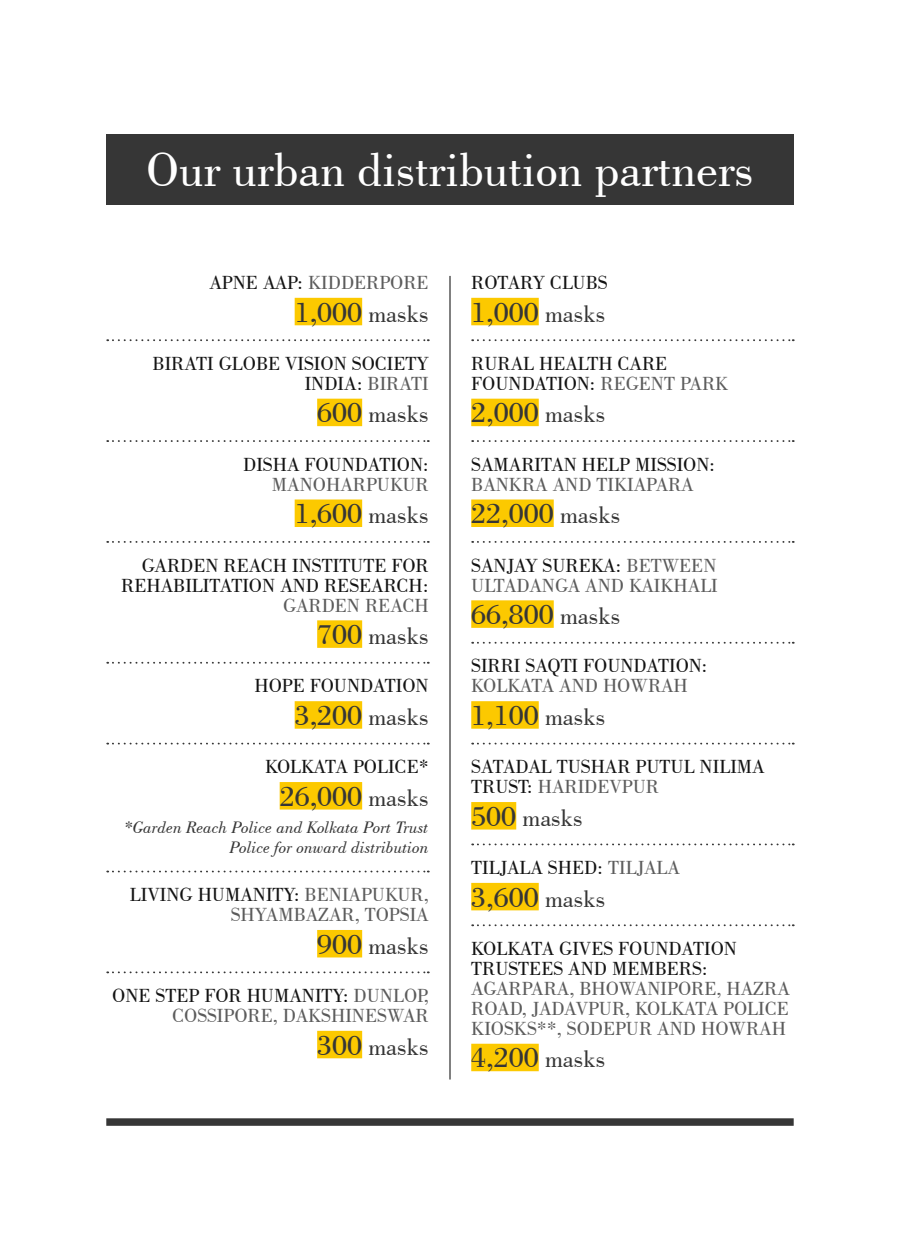
<style>
.page{position:relative;width:900px;height:1260px;background:#fff}
.page>*{position:absolute;margin:0;border:0;box-sizing:border-box;transform-origin:0 0}
.t1{font:50px "Bodoni BT";color:#fff}
.t2{font:30px "Bodoni BT";color:#363636}
.t3{font:25px "Bodoni BT";color:#363636}
.t4{font:20px/20px "Bodoni BT";color:#131313}
.t5{font:20px/20px "Bodoni BT";color:#5c5c5c;text-align:right}
.t6{font:italic 17.5px/20px "Bodoni BT";color:#363636;text-align:right}
.s1{color:#131313}
.s2{font-size:25px}
.s3{color:#5c5c5c}
.s4{font-size:30px}
</style>
<div class="page">
<div style="left:106px;top:134px;width:688px;height:71px;background:#363636"></div>
<svg style="left:107px;top:339px;width:322px;height:2px"></svg>
<div style="left:295px;top:298px;width:67px;height:27px;background:#fcc900"></div>
<svg style="left:107px;top:440px;width:322px;height:2px"></svg>
<div style="left:317px;top:399px;width:45px;height:27px;background:#fcc900"></div>
<svg style="left:107px;top:541px;width:322px;height:2px"></svg>
<div style="left:295px;top:500px;width:67px;height:27px;background:#fcc900"></div>
<svg style="left:107px;top:662px;width:322px;height:2px"></svg>
<div style="left:317px;top:620px;width:45px;height:28px;background:#fcc900"></div>
<svg style="left:107px;top:743px;width:322px;height:2px"></svg>
<div style="left:295px;top:701px;width:67px;height:28px;background:#fcc900"></div>
<div style="left:280px;top:782px;width:82px;height:28px;background:#fcc900"></div>
<svg style="left:107px;top:871px;width:322px;height:1px"></svg>
<svg style="left:107px;top:971px;width:322px;height:2px"></svg>
<div style="left:317px;top:930px;width:45px;height:27px;background:#fcc900"></div>
<div style="left:317px;top:1031px;width:45px;height:27px;background:#fcc900"></div>
<svg style="left:472px;top:339px;width:322px;height:2px"></svg>
<div style="left:471px;top:298px;width:68px;height:27px;background:#fcc900"></div>
<svg style="left:472px;top:440px;width:322px;height:2px"></svg>
<div style="left:471px;top:399px;width:68px;height:27px;background:#fcc900"></div>
<svg style="left:472px;top:541px;width:322px;height:2px"></svg>
<div style="left:471px;top:500px;width:83px;height:27px;background:#fcc900"></div>
<svg style="left:472px;top:642px;width:322px;height:2px"></svg>
<div style="left:471px;top:600px;width:83px;height:28px;background:#fcc900"></div>
<svg style="left:472px;top:743px;width:322px;height:2px"></svg>
<div style="left:471px;top:701px;width:68px;height:28px;background:#fcc900"></div>
<svg style="left:472px;top:844px;width:322px;height:1px"></svg>
<div style="left:471px;top:802px;width:45px;height:28px;background:#fcc900"></div>
<svg style="left:472px;top:924px;width:322px;height:2px"></svg>
<div style="left:471px;top:883px;width:68px;height:27px;background:#fcc900"></div>
<div style="left:471px;top:1044px;width:68px;height:27px;background:#fcc900"></div>
<hr style="left:449px;top:276px;width:2px;height:804px;background:#363636">
<div style="left:106px;top:1118px;width:688px;height:8px;background:#363636"></div>
<h1 class="t1" style="left:146px;top:139px;width:609px">Our urban distribution partners</h1>
<p class="t5" style="left:209px;top:272px;width:221px"><span class="s1">APNE AAP:</span> KIDDERPORE</p>
<h2 class="t2" style="left:295px;top:293px;width:136px">1,000 <span class="s2">masks</span></h2>
<p class="t4" style="left:153px;top:353px;width:278px;text-align:right">BIRATI GLOBE VISION SOCIETY<br>INDIA: <span class="s3">BIRATI</span></p>
<p class="t3" style="left:317px;top:399px;width:113px"><span class="s4">600</span> masks</p>
<p class="t4" style="left:243px;top:454px;width:187px">DISHA FOUNDATION:</p>
<p class="t5" style="left:272px;top:474px;width:158px">MANOHARPUKUR</p>
<h2 class="t2" style="left:295px;top:495px;width:136px">1,600 <span class="s2">masks</span></h2>
<p class="t4" style="left:121px;top:555px;width:309px;text-align:right">GARDEN REACH INSTITUTE FOR<br>REHABILITATION AND RESEARCH:</p>
<p class="t5" style="left:283px;top:595px;width:147px">GARDEN REACH</p>
<p class="t3" style="left:317px;top:621px;width:113px"><span class="s4">700</span> masks</p>
<p class="t4" style="left:254px;top:675px;width:176px">HOPE FOUNDATION</p>
<h2 class="t2" style="left:295px;top:697px;width:136px">3,200 <span class="s2">masks</span></h2>
<p class="t4" style="left:265px;top:756px;width:165px">KOLKATA POLICE*</p>
<h2 class="t2" style="left:280px;top:778px;width:151px">26,000 <span class="s2">masks</span></h2>
<p class="t6" style="left:124px;top:817px;width:306px">*Garden Reach Police and Kolkata Port Trust<br>Police for onward distribution</p>
<p class="t5" style="left:130px;top:884px;width:300px"><span class="s1">LIVING HUMANITY:</span> BENIAPUKUR,<br>SHYAMBAZAR, TOPSIA</p>
<p class="t3" style="left:317px;top:930px;width:113px"><span class="s4">900</span> masks</p>
<p class="t5" style="left:112px;top:985px;width:318px"><span class="s1">ONE STEP FOR HUMANITY:</span> DUNLOP,<br>COSSIPORE, DAKSHINESWAR</p>
<p class="t3" style="left:317px;top:1031px;width:113px"><span class="s4">300</span> masks</p>
<p class="t4" style="left:471px;top:272px;width:138px">ROTARY CLUBS</p>
<h2 class="t2" style="left:471px;top:293px;width:136px">1,000 <span class="s2">masks</span></h2>
<p class="t4" style="left:471px;top:353px;width:259px">RURAL HEALTH CARE<br>FOUNDATION: <span class="s3">REGENT PARK</span></p>
<h2 class="t2" style="left:471px;top:394px;width:136px">2,000 <span class="s2">masks</span></h2>
<p class="t4" style="left:471px;top:454px;width:245px">SAMARITAN HELP MISSION:</p>
<p class="t5" style="left:471px;top:474px;width:224px">BANKRA AND TIKIAPARA</p>
<h2 class="t2" style="left:471px;top:495px;width:151px">22,000 <span class="s2">masks</span></h2>
<p class="t5" style="left:471px;top:555px;width:248px;text-align:left"><span class="s1">SANJAY SUREKA:</span> BETWEEN<br>ULTADANGA AND KAIKHALI</p>
<h2 class="t2" style="left:471px;top:596px;width:151px">66,800 <span class="s2">masks</span></h2>
<p class="t4" style="left:471px;top:655px;width:238px">SIRRI SAQTI FOUNDATION:</p>
<p class="t5" style="left:471px;top:675px;width:218px">KOLKATA AND HOWRAH</p>
<h2 class="t2" style="left:471px;top:697px;width:136px">1,100 <span class="s2">masks</span></h2>
<p class="t4" style="left:471px;top:756px;width:295px">SATADAL TUSHAR PUTUL NILIMA<br>TRUST: <span class="s3">HARIDEVPUR</span></p>
<p class="t3" style="left:471px;top:802px;width:113px"><span class="s4">500</span> masks</p>
<p class="t4" style="left:471px;top:857px;width:210px">TILJALA SHED: <span class="s3">TILJALA</span></p>
<h2 class="t2" style="left:471px;top:878px;width:136px">3,600 <span class="s2">masks</span></h2>
<p class="t4" style="left:471px;top:938px;width:267px">KOLKATA GIVES FOUNDATION<br>TRUSTEES AND MEMBERS:</p>
<p class="t5" style="left:471px;top:978px;width:320px;text-align:justify">AGARPARA, BHOWANIPORE, HAZRA ROAD, JADAVPUR, KOLKATA POLICE KIOSKS**, SODEPUR AND HOWRAH</p>
<h2 class="t2" style="left:471px;top:1039px;width:136px">4,200 <span class="s2">masks</span></h2>
</div>
